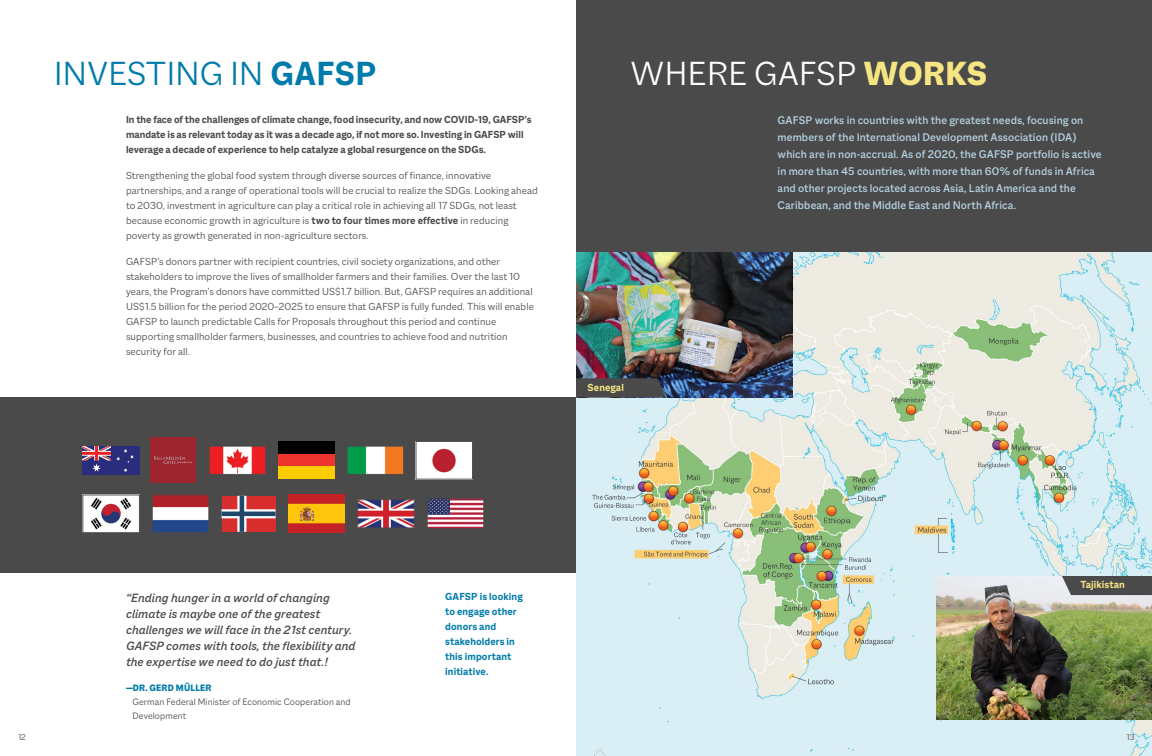
<style>
.page{position:relative;width:1152px;height:756px;background:#fff}
.page>*{position:absolute;margin:0;border:0;box-sizing:border-box;transform-origin:0 0}
.Heading{font:300 36px "Macklin Sans";letter-spacing:.01em;color:#007caa}
.Heading-2{font:300 36px "Macklin Sans";letter-spacing:.01em;color:#fff}
.Body{font:italic 500 13px/16px "Macklin Sans";letter-spacing:.01em;color:#4a4a4b}
.Body_ko{font:500 12px/17px "Macklin Sans";letter-spacing:.01em;color:#b5d2df}
.Body-2{font:300 11px/15px "Macklin Sans";letter-spacing:.01em;color:#4a4a4b}
.Body-3{font:700 11px/15px "Macklin Sans";color:#4a4a4b}
.Body-4{font:700 11px/15px "Macklin Sans";letter-spacing:.01em;color:#007caa}
.Body-5{font:700 11px "Macklin Sans";letter-spacing:.01em;color:#f5e583}
.Body-6{font:300 10px/14px "Macklin Sans";letter-spacing:.01em;color:#4a4a4b}
.Body-7{font:800 10px "Macklin Sans";letter-spacing:.02em;color:#007caa}
.Body-8{font:300 9px "Macklin Sans";color:#4a4a4b}
.s1{font-weight:700}
.s2{font-weight:800;color:#f5e583}
</style>
<div class="page">
<div style="left:576px;top:0;width:576px;height:756px;background:#4a4a4b"></div>
<img style="left:576px;top:253px;width:576px;height:503px">
<img style="left:936px;top:576px;width:216px;height:144px">
<img style="left:576px;top:253px;width:217px;height:144px">
<div style="left:0;top:397px;width:576px;height:176px;background:#4a4a4b"></div>
<img style="left:83px;top:446px;width:56px;height:28px">
<img style="left:154px;top:497px;width:53px;height:34px">
<div style="left:152px;top:495px;width:57px;height:38px;border:1px solid #4a4a4b"></div>
<img style="left:85px;top:497px;width:53px;height:34px">
<div style="left:83px;top:495px;width:57px;height:38px;border:1px solid #4a4a4b"></div>
<img style="left:151px;top:438px;width:45px;height:45px">
<img style="left:349px;top:448px;width:53px;height:25px">
<div style="left:347px;top:446px;width:57px;height:29px;border:1px solid #4a4a4b"></div>
<img style="left:288px;top:495px;width:57px;height:38px">
<img style="left:211px;top:448px;width:53px;height:25px">
<div style="left:209px;top:446px;width:57px;height:29px;border:1px solid #4a4a4b"></div>
<img style="left:418px;top:443px;width:53px;height:34px">
<div style="left:416px;top:441px;width:57px;height:38px;border:1px solid #4a4a4b"></div>
<img style="left:429px;top:501px;width:53px;height:26px">
<div style="left:427px;top:499px;width:57px;height:30px;border:1px solid #4a4a4b"></div>
<img style="left:360px;top:502px;width:52px;height:24px">
<div style="left:358px;top:500px;width:56px;height:28px;border:1px solid #4a4a4b"></div>
<div style="left:278px;top:441px;width:57px;height:13px;background:#000"></div>
<div style="left:278px;top:454px;width:57px;height:13px;background:#ee342e"></div>
<div style="left:278px;top:467px;width:57px;height:12px;background:#fecd00"></div>
<svg style="left:222px;top:496px;width:54px;height:36px;background:#ba575e"></svg>
<svg style="left:576px;top:378px;width:90px;height:19px"></svg>
<svg style="left:1062px;top:576px;width:90px;height:19px"></svg>
<p class="Heading" style="left:54px;top:53px;width:324px">INVESTING IN <span class="s1">GAFSP</span></p>
<p class="Body-3" style="left:126px;top:112px;width:407px">In the face of the challenges of climate change, food insecurity, and now COVID-19, GAFSP’s mandate is as relevant today as it was a decade ago, if not more so. Investing in GAFSP will leverage a decade of experience to help catalyze a global resurgence on the SDGs.</p>
<p class="Body-2" style="left:126px;top:168px;width:413px">Strengthening the global food system through diverse sources of finance, innovative partnerships, and a range of operational tools will be crucial to realize the SDGs. Looking ahead to 2030, investment in agriculture can play a critical role in achieving all 17 SDGs, not least because economic growth in agriculture is <span class="s1">two to four times more effective</span> in reducing poverty as growth generated in non-agriculture sectors.</p>
<p class="Body-2" style="left:126px;top:254px;width:409px">GAFSP’s donors partner with recipient countries, civil society organizations, and other stakeholders to improve the lives of smallholder farmers and their families. Over the last 10 years, the Program’s donors have committed US$1.7 billion. But, GAFSP requires an additional US$1.5 billion for the period 2020–2025 to ensure that GAFSP is fully funded. This will enable GAFSP to launch predictable Calls for Proposals throughout this period and continue supporting smallholder farmers, businesses, and countries to achieve food and nutrition security for all.</p>
<p class="Heading-2" style="left:630px;top:53px;width:358px">WHERE GAFSP <span class="s2">WORKS</span></p>
<p class="Body_ko" style="left:778px;top:112px;width:326px">GAFSP works in countries with the greatest needs, focusing on members of the International Development Association (IDA) which are in non-accrual. As of 2020, the GAFSP portfolio is active in more than 45 countries, with more than 60% of funds in Africa and other projects located across Asia, Latin America and the Caribbean, and the Middle East and North Africa.</p>
<p class="Body-5" style="left:588px;top:381px;width:38px">Senegal</p>
<p class="Body" style="left:126px;top:589px;width:231px">“Ending hunger in a world of changing climate is maybe one of the greatest challenges we will face in the 21st century.<br>GAFSP comes with tools, the flexibility and the expertise we need to do just that.!</p>
<p class="Body-7" style="left:126px;top:682px;width:87px">—DR. GERD MÜLLER</p>
<p class="Body-6" style="left:132px;top:695px;width:220px">German Federal Minister of Economic Cooperation and<br>Development</p>
<p class="Body-4" style="left:445px;top:589px;width:79px">GAFSP is looking to engage other donors and stakeholders in this important initiative.</p>
<p class="Body-5" style="left:1081px;top:578px;width:46px">Tajikistan</p>
<p class="Body-8" style="left:18px;top:732px;width:9px">12</p>
<p class="Body-8" style="left:1127px;top:732px;width:10px">13</p>
</div>
